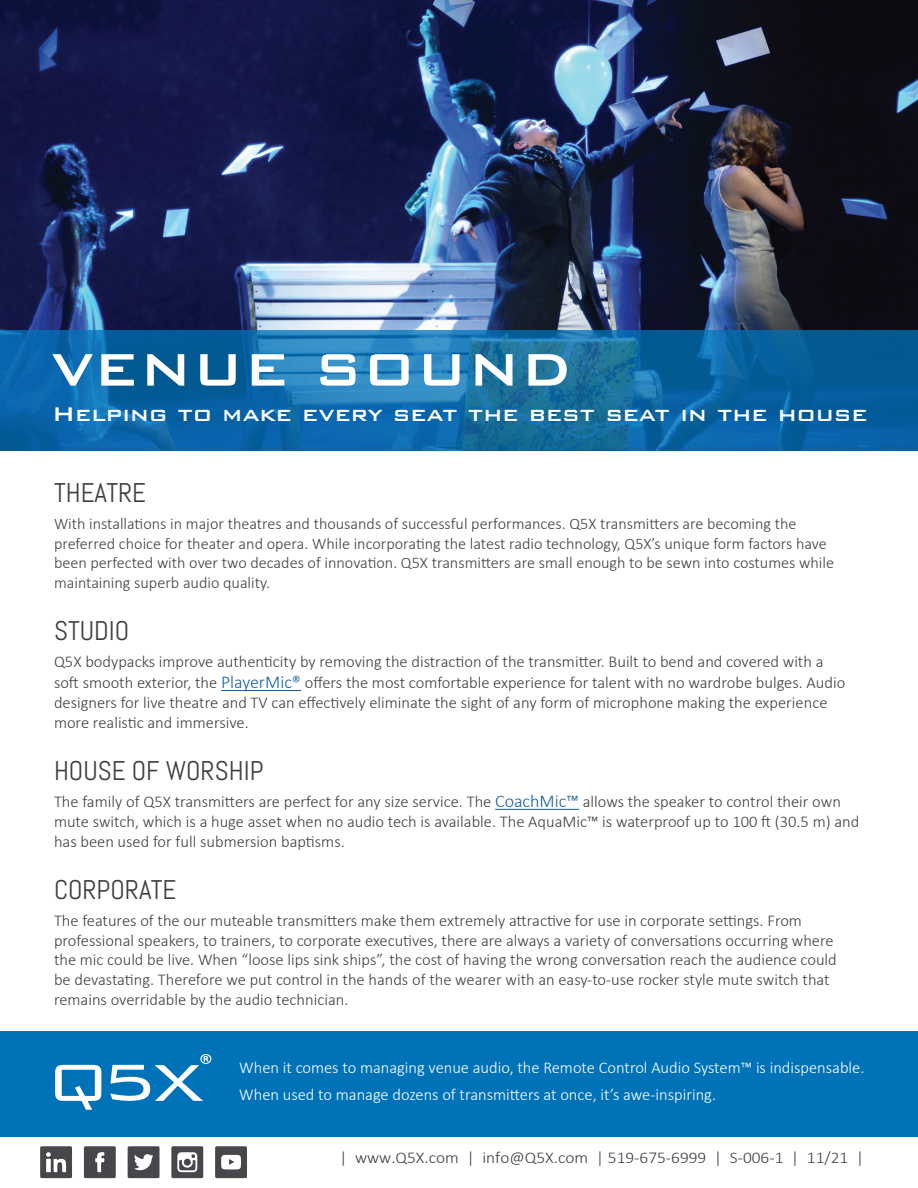
<style>
.page{position:relative;width:918px;height:1188px;background:#fff}
.page>*{position:absolute;margin:0;border:0;box-sizing:border-box;transform-origin:0 0}
._28_30_Bold_Left{font:500 60.9px "Bank Gothic BT";color:#fff}
.Default{font:27px "Abel";color:#3f3f3f}
.t1{font:500 26.4px "Bank Gothic BT";color:#fff}
.Default-2{font:300 16.5px/19.8px "Calibri";color:#3f3f3f}
.t2{font:300 16.5px "Calibri";color:#fff}
.Bodytext_10px_Center{font:300 16.5px "Calibri";color:#3f3f3f;scale:1.05 1}
.Default-3{font:300 16.2px/19.5px "Calibri";color:#3f3f3f}
.s1{font-size:18px;color:#175d9e}
</style>
<div class="page">
<img style="left:0;top:0;width:918px;height:330px">
<div style="left:0;top:1031px;width:918px;height:106px;background:#0073b8"></div>
<svg style="left:55px;top:1065px;width:46px;height:45px"></svg>
<svg style="left:110px;top:1054px;width:101px;height:47px"></svg>
<svg style="left:0;top:330px;width:918px;height:121px;background:#1069a5"></svg>
<hr style="left:221px;top:690px;width:80px;height:1px;background:#175d9e">
<hr style="left:495px;top:809px;width:84px;height:1px;background:#175d9e">
<div style="left:84px;top:1146px;width:32px;height:32px;background:#45474a;border-radius:2px"></div>
<svg style="left:95px;top:1152px;width:9px;height:20px"></svg>
<div style="left:128px;top:1146px;width:32px;height:32px;background:#45474a;border-radius:2px"></div>
<svg style="left:134px;top:1154px;width:19px;height:17px"></svg>
<div style="left:215px;top:1146px;width:32px;height:32px;background:#45474a;border-radius:2px"></div>
<svg style="left:221px;top:1155px;width:20px;height:15px"></svg>
<div style="left:171px;top:1146px;width:32px;height:32px;background:#45474a;border-radius:2px"></div>
<svg style="left:177px;top:1152px;width:20px;height:20px"></svg>
<div style="left:40px;top:1146px;width:32px;height:32px;background:#45474a;border-radius:2px"></div>
<svg style="left:46px;top:1152px;width:20px;height:20px"></svg>
<p class="_28_30_Bold_Left" style="left:52px;top:336px;width:522px">VENUE SOUND</p>
<p class="t1" style="left:52px;top:399px;width:817px">Helping to make every seat the best seat in the house</p>
<p class="Default" style="left:54px;top:476px;width:94px">THEATRE</p>
<p class="Default-3" style="left:54px;top:514px;width:782px">With installations in major theatres and thousands of successful performances. Q5X transmitters are becoming the preferred choice for theater and opera. While incorporating the latest radio technology, Q5X’s unique form factors have been perfected with over two decades of innovation. Q5X transmitters are small enough to be sewn into costumes while maintaining superb audio quality.</p>
<p class="Default" style="left:54px;top:613px;width:77px">STUDIO</p>
<p class="Default-2" style="left:54px;top:650px;width:793px;line-height:21.6px">Q5X bodypacks improve authenticity by removing the distraction of the transmitter. Built to bend and covered with a soft smooth exterior, the <span class="s1">PlayerMic®</span> offers the most comfortable experience for talent with no wardrobe bulges. Audio</p>
<p class="Default-2" style="left:54px;top:693px;width:775px">designers for live theatre and TV can effectively eliminate the sight of any form of microphone making the experience more realistic and immersive.</p>
<p class="Default" style="left:54px;top:754px;width:211px">HOUSE OF WORSHIP</p>
<p class="Default-2" style="left:54px;top:792px;width:807px">The family of Q5X transmitters are perfect for any size service. The <span class="s1">CoachMic™</span> allows the speaker to control their own mute switch, which is a huge asset when no audio tech is available. The AquaMic™ is waterproof up to 100 ft (30.5 m) and has been used for full submersion baptisms.</p>
<p class="Default" style="left:54px;top:872px;width:124px">CORPORATE</p>
<p class="Default-2" style="left:54px;top:910px;width:784px">The features of the our muteable transmitters make them extremely attractive for use in corporate settings. From professional speakers, to trainers, to corporate executives, there are always a variety of conversations occurring where the mic could be live. When “loose lips sink ships”, the cost of having the wrong conversation reach the audience could be devastating. Therefore we put control in the hands of the wearer with an easy-to-use rocker style mute switch that remains overridable by the audio technician.</p>
<p class="t2" style="left:239px;top:1057px;width:627px">When it comes to managing venue audio, the Remote Control Audio System™ is indispensable.</p>
<p class="t2" style="left:239px;top:1084px;width:478px">When used to manage dozens of transmitters at once, it’s awe-inspiring.</p>
<p class="Bodytext_10px_Center" style="left:339px;top:1147px;width:501px">| www.Q5X.com | info@Q5X.com | 519-675-6999 | S-006-1 | 11/21 |</p>
</div>
